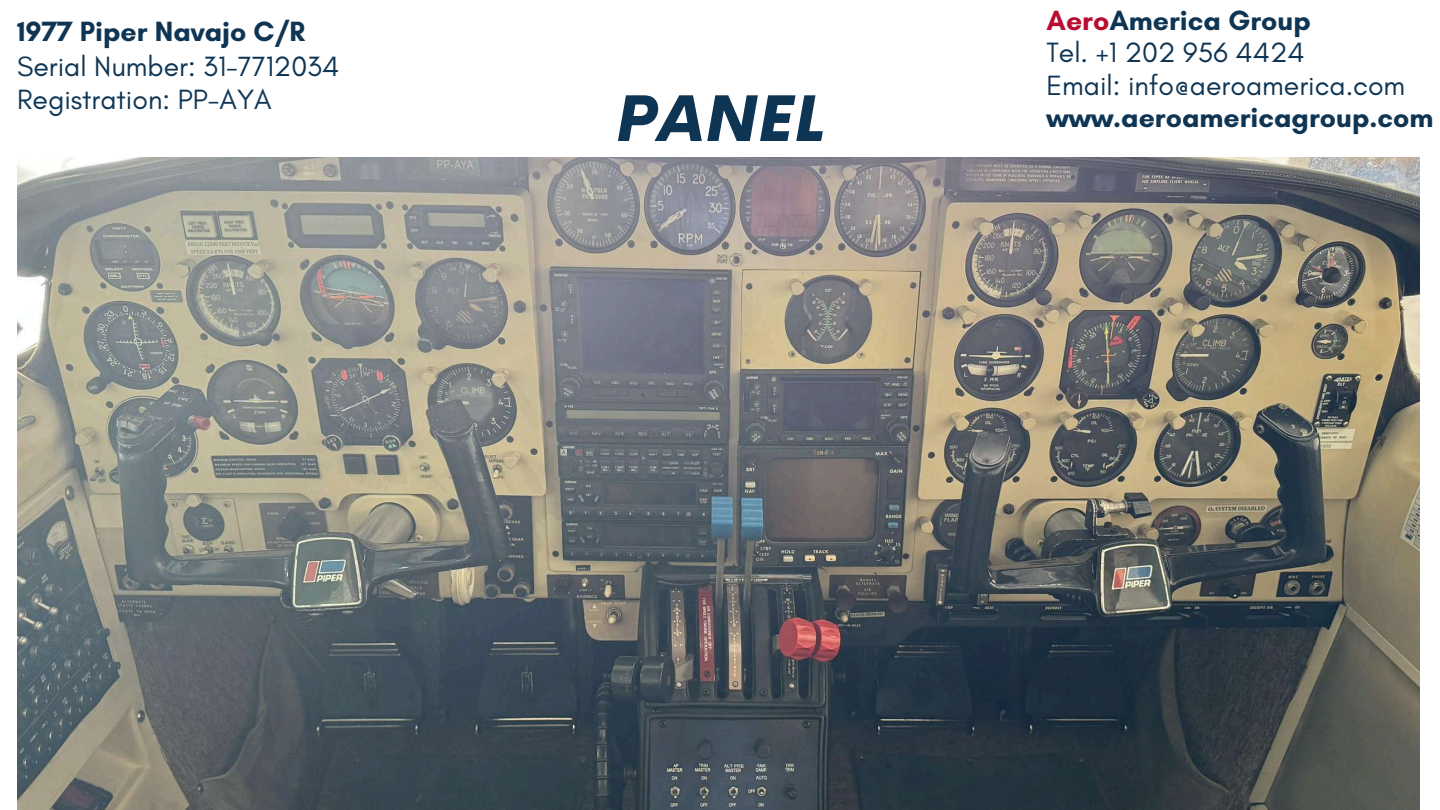
<style>
.page{position:relative;width:1440px;height:810px;background:#fff}
.page>*{position:absolute;margin:0;border:0;box-sizing:border-box;transform-origin:0 0}
.t1{font:italic 800 64px "Cerebri Sans";color:#0f3554}
.t2{font:28.4px/32.2px "Glacial Indifference";color:#0f3554}
.t3{font:700 28.4px "Glacial Indifference";color:#0f3554}
.s1{font-weight:700;color:#ba0c30}
.s2{font-weight:700}
</style>
<div class="page">
<img style="left:17px;top:158px;width:1403px;height:652px">
<p class="t3" style="left:17px;top:14px;width:289px">1977 Piper Navajo C/R</p>
<p class="t2" style="left:17px;top:49px;width:324px;line-height:33px">Serial Number: 31-7712034<br>Registration: PP-AYA</p>
<h1 class="t1" style="left:616px;top:77px;width:211px">PANEL</h1>
<p class="t2" style="left:1046px;top:4px;width:360px"><span class="s1">Aero</span><span class="s2">America Group<br></span>Tel. +1 202 956 4424<br>Email: info@aeroamerica.com</p>
<p class="t3" style="left:1046px;top:100px;width:389px">www.aeroamericagroup.com</p>
</div>
